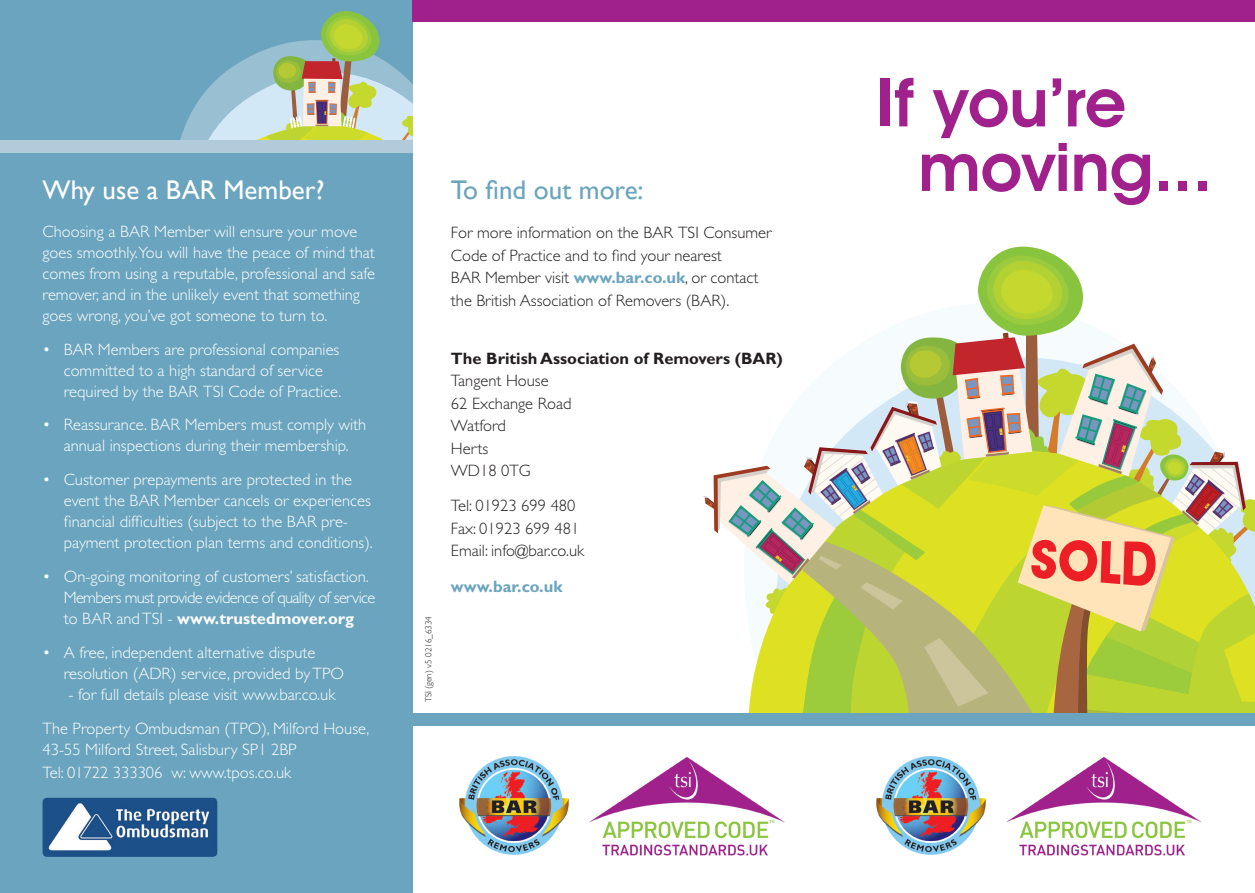
<style>
.page{position:relative;width:1255px;height:893px;background:#fff}
.page>*{position:absolute;margin:0;border:0;box-sizing:border-box;transform-origin:0 0}
.t1{font:600 67.5px "Avant Garde IT Cby BT";color:#a0218c}
.t2{font:27px "Gill Sans";color:#fff}
.t3{font:27px "Gill Sans";color:#6aa4be}
.t4{font:300 16.5px/21px "Gill Sans";color:#fff}
.t5{font:300 16.5px/22.5px "Gill Sans";color:#231f20}
.t6{font:700 16.5px "Gill Sans";color:#231f20}
.t7{font:700 16.5px "Gill Sans";color:#6aa4be}
.t8{font:300 9px "Gill Sans";color:#231f20}
.s1{font-weight:700}
.s2{font-weight:700;color:#6aa4be}
</style>
<div class="page">
<div style="left:0;top:0;width:412px;height:893px;background:#6aa4be"></div>
<svg style="left:703px;top:247px;width:551px;height:466px"></svg>
<div style="left:409px;top:713px;width:845px;height:12px;background:#6aa4be"></div>
<div style="left:412px;top:0;width:842px;height:21px;background:#a0218c"></div>
<svg style="left:180px;top:11px;width:232px;height:129px"></svg>
<div style="left:0;top:140px;width:412px;height:13px;background:#b1cbda"></div>
<img style="left:459px;top:756px;width:326px;height:100px">
<img style="left:876px;top:756px;width:326px;height:100px">
<img style="left:43px;top:798px;width:174px;height:59px">
<h2 class="t2" style="left:43px;top:174px;width:283px">Why use a BAR Member?</h2>
<p class="t4" style="left:43px;top:221px;width:334px">Choosing a BAR Member will ensure your move goes smoothly.You will have the peace of mind that comes from using a reputable, professional and safe remover, and in the unlikely event that something goes wrong, you’ve got someone to turn to.</p>
<p class="t4" style="left:64px;top:339px;width:279px;text-indent:-21px">• BAR Members are professional companies committed to a high standard of service required by the BAR TSI Code of Practice.</p>
<p class="t4" style="left:43px;top:415px;width:325px;text-align:center">• Reassurance. BAR Members must comply with annual inspections during their membership.</p>
<p class="t4" style="left:64px;top:469px;width:310px;text-indent:-21px">• Customer prepayments are protected in the event the BAR Member cancels or experiences financial difficulties (subject to the BAR pre&shy;payment protection plan terms and conditions).</p>
<p class="t4" style="left:64px;top:566px;width:313px;text-indent:-21px">• On-going monitoring of customers’ satisfaction.<br>Members must provide evidence of quality of service to BAR and TSI - <span class="s1">www.trustedmover.org</span></p>
<p class="t4" style="left:64px;top:642px;width:282px;text-indent:-21px">• A free, independent alternative dispute resolution (ADR) service, provided by TPO</p>
<p class="t4" style="left:43px;top:677px;width:328px;line-height:33.8px;text-align:center">- for full details please visit www.bar.co.uk<br>The Property Ombudsman (TPO), Milford House,</p>
<p class="t4" style="left:43px;top:737px;width:255px;line-height:23.2px">43-55 Milford Street, Salisbury SP1 2BP<br>Tel: 01722 333306 w: www.tpos.co.uk</p>
<p class="t8" style="left:423px;top:702px;width:88px;rotate:-90deg">TSI (gen) v5 0216_6334</p>
<h2 class="t3" style="left:451px;top:174px;width:194px">To find out more:</h2>
<p class="t5" style="left:451px;top:222px;width:322px">For more information on the BAR TSI Consumer Code of Practice and to find your nearest<br>BAR Member visit <span class="s2">www.bar.co.uk</span>, or contact the British Association of Removers (BAR).</p>
<p class="t6" style="left:451px;top:348px;width:333px">The British Association of Removers (BAR)</p>
<p class="t5" style="left:451px;top:370px;width:122px">Tangent House<br>62 Exchange Road<br>Watford<br>Herts<br>WD18 0TG</p>
<p class="t5" style="left:451px;top:495px;width:135px">Tel: 01923 699 480<br>Fax: 01923 699 481<br>Email: info@bar.co.uk</p>
<p class="t7" style="left:451px;top:576px;width:113px">www.bar.co.uk</p>
<h1 class="t1" style="left:876px;top:62px;width:251px">If you’re</h1>
<h1 class="t1" style="left:918px;top:126px;width:296px">moving...</h1>
</div>
